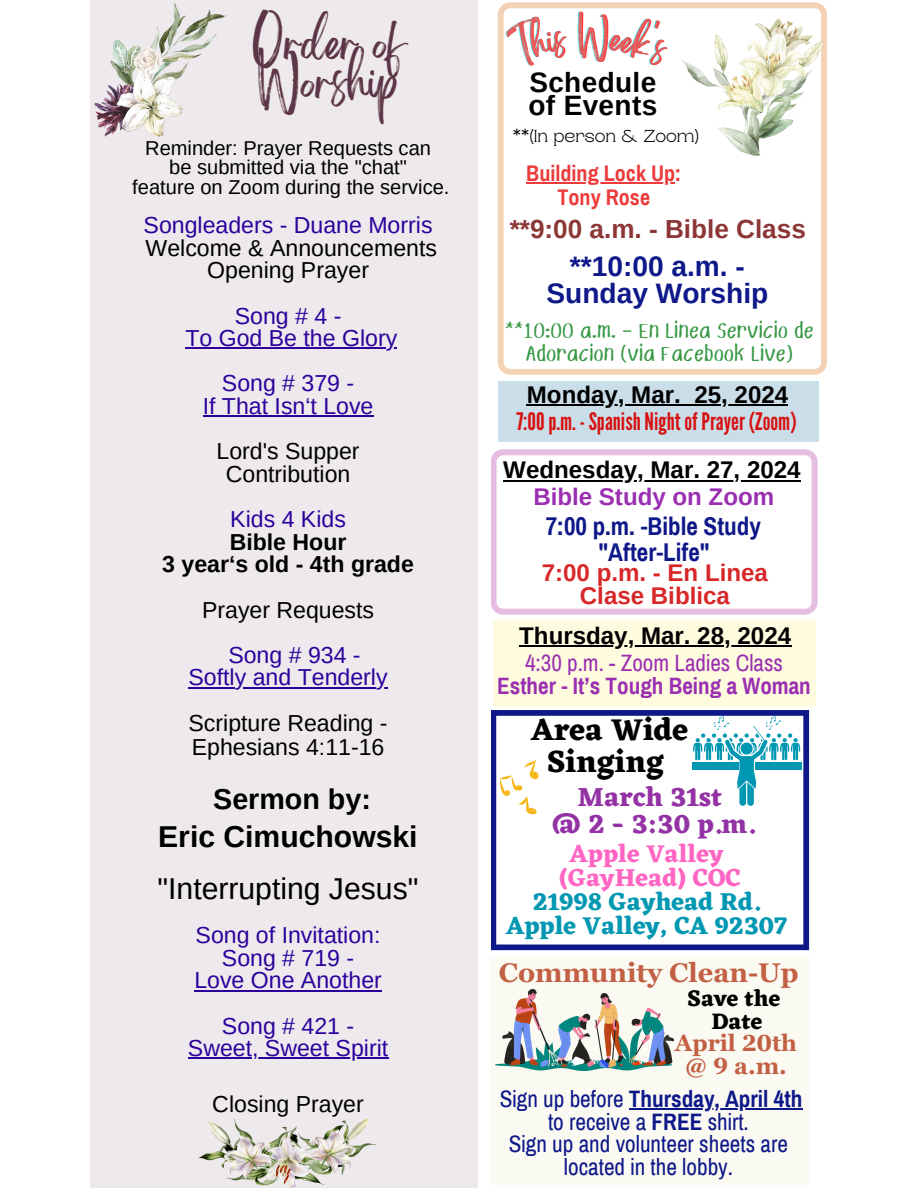
<style>
.page{position:relative;width:918px;height:1188px;background:#fff}
.page>*{position:absolute;margin:0;border:0;box-sizing:border-box;transform-origin:0 0}
.t1{font:39.75px/39.2px "Brightwall";letter-spacing:-.005em;color:#5c3646}
.t2{font:700 31.35px/31.2px "Eczar";color:#000;text-align:center}
.t3{font:30.15px "Arimo";color:#000}
.t4{font:700 30.15px "Arimo";color:#000}
.t5{font:700 28.65px "Arimo";color:#000}
.t6{font:700 28.2px/27.2px "Arimo";color:#0e1889;text-align:center}
.t7{font:700 28.05px/22.6px "Arimo";letter-spacing:.015em;color:#000}
.t8{font:700 27.3px/27.2px "Eczar";color:#9332a4;text-align:center}
.t9{font:700 27px "Georgia Pro";color:#c35f42}
.t10{font:700 26.1px "Arimo";color:#8d3636}
.t11{font:700 25.2px/24.2px "Eczar";color:#0097b2;text-align:center}
.t12{font:700 25.2px/24.2px "Eczar";color:#ff66c4;text-align:center}
.t13{font:700 25.05px "Archivo Narrow";color:#0e1889}
.t14{font:700 24.15px "Arimo";color:#000}
.t15{font:24.15px "League Gothic";color:#d61212}
.t16{font:700 24.15px/22.6px "Arimo";color:#d82728;text-align:center}
.t17{font:700 24.15px "Arimo";color:#9a2fb1}
.t18{font:23.25px/22.6px "Archivo Narrow";color:#0e1889;text-align:center}
.t19{font:700 23.25px "Archivo Narrow";color:#0e1889}
.t20{font:700 23.25px/23.2px "Georgia Pro";color:#c35f42;text-align:center}
.t21{font:23.1px/45.2px "Arimo";color:#2c019c;text-align:center}
.t22{font:23.1px "Arimo";color:#000}
.t23{font:23.1px/22.6px "Story Book Rough";color:#379844;text-align:center}
.t24{font:700 23.1px/22.6px "Archivo Narrow";color:#9a2fb1;text-align:center}
.t25{font:700 23.1px "Arimo";color:#000}
.t26{font:700 23.1px/22.6px "Eczar";color:#000;text-align:center}
.t27{font:700 22.05px "Archivo Narrow";color:#ed3b3b}
.t28{font:20.1px "Arimo";color:#000}
.t29{font:300 17.25px "Rasputin";color:#000}
.s1{font-weight:400}
.s2{font-weight:700}
</style>
<div class="page">
<div style="left:91px;top:0;width:387px;height:1188px;background:#ede9ec"></div>
<hr style="left:185px;top:348px;width:212px;height:1px;background:#2c019c">
<hr style="left:203px;top:416px;width:171px;height:1px;background:#2c019c">
<hr style="left:189px;top:687px;width:199px;height:1px;background:#2c019c">
<hr style="left:194px;top:990px;width:188px;height:1px;background:#2c019c">
<hr style="left:188px;top:1058px;width:200px;height:1px;background:#2c019c">
<svg style="left:491px;top:449px;width:326px;height:166px"></svg>
<hr style="left:503px;top:480px;width:298px;height:1px;background:#000">
<div style="left:498px;top:381px;width:321px;height:61px;background:#cadeea"></div>
<hr style="left:527px;top:404px;width:154px;height:2px;background:#000">
<svg style="left:681px;top:404px;width:13px;height:2px"></svg>
<hr style="left:694px;top:404px;width:94px;height:2px;background:#000">
<svg style="left:498px;top:2px;width:329px;height:373px"></svg>
<div style="left:493px;top:621px;width:322px;height:86px;background:#fffbdf"></div>
<hr style="left:519px;top:646px;width:272px;height:1px;background:#000">
<hr style="left:526px;top:182px;width:149px;height:2px;background:#ed3b3b">
<img style="left:681px;top:19px;width:142px;height:137px">
<img style="left:94px;top:2px;width:133px;height:135px">
<img style="left:199px;top:1119px;width:178px;height:69px">
<div style="left:490px;top:958px;width:319px;height:227px;background:#fafaf2"></div>
<img style="left:495px;top:989px;width:178px;height:82px">
<hr style="left:629px;top:1109px;width:173px;height:1px;background:#0e1889">
<svg style="left:491px;top:710px;width:318px;height:240px"></svg>
<svg style="left:500px;top:760px;width:39px;height:54px"></svg>
<div style="left:692px;top:763px;width:46px;height:7px;background:#0097b2"></div>
<div style="left:755px;top:763px;width:46px;height:7px;background:#0097b2"></div>
<svg style="left:693px;top:716px;width:107px;height:90px"></svg>
<svg style="left:504px;top:14px;width:64px;height:55px"></svg>
<svg style="left:578px;top:11px;width:91px;height:56px"></svg>
<p class="t1" style="left:252px;top:32px;width:154px">Order of<br>Worship</p>
<h2 class="t28" style="left:145px;top:137px;width:287px">Reminder: Prayer Requests can</h2>
<p class="t28" style="left:169px;top:156px;width:239px">be submitted via the "chat"</p>
<p class="t28" style="left:132px;top:176px;width:319px">feature on Zoom during the service.</p>
<p class="t21" style="left:144px;top:203px;width:290px">Songleaders - Duane Morris</p>
<p class="t22" style="left:146px;top:235px;width:293px">Welcome &amp; Announcements</p>
<p class="t22" style="left:207px;top:257px;width:163px">Opening Prayer</p>
<p class="t21" style="left:235px;top:293px;width:108px">Song # 4 -</p>
<p class="t21" style="left:185px;top:316px;width:213px">To God Be the Glory<br>Song # 379 -</p>
<p class="t21" style="left:203px;top:383px;width:172px">If That Isn‘t Love</p>
<p class="t22" style="left:217px;top:438px;width:145px">Lord's Supper</p>
<p class="t22" style="left:226px;top:461px;width:126px">Contribution</p>
<p class="t21" style="left:230px;top:497px;width:117px">Kids 4 Kids</p>
<p class="t25" style="left:230px;top:529px;width:118px">Bible Hour</p>
<p class="t25" style="left:162px;top:551px;width:253px">3 year‘s old - 4th grade</p>
<p class="t22" style="left:202px;top:597px;width:174px">Prayer Requests</p>
<p class="t21" style="left:228px;top:632px;width:134px">Song # 934 -</p>
<p class="t21" style="left:189px;top:655px;width:201px">Softly and Tenderly</p>
<p class="t22" style="left:189px;top:710px;width:201px">Scripture Reading -</p>
<p class="t22" style="left:192px;top:734px;width:194px">Ephesians 4:11-16</p>
<p class="t5" style="left:213px;top:783px;width:159px">Sermon by:</p>
<p class="t4" style="left:158px;top:819px;width:261px">Eric Cimuchowski</p>
<p class="t3" style="left:158px;top:872px;width:262px">"Interrupting Jesus"</p>
<h3 class="t21" style="left:196px;top:913px;width:186px">Song of Invitation:</h3>
<h4 class="t21" style="left:222px;top:935px;width:134px">Song # 719 -</h4>
<p class="t21" style="left:194px;top:958px;width:189px">Love One Another</p>
<p class="t21" style="left:222px;top:1003px;width:134px">Song # 421 -</p>
<p class="t21" style="left:188px;top:1026px;width:202px">Sweet, Sweet Spirit</p>
<p class="t22" style="left:212px;top:1091px;width:153px">Closing Prayer</p>
<h5 class="t7" style="left:528px;top:71px;width:130px">Schedule of Events</h5>
<h4 class="t29" style="left:513px;top:126px;width:188px">**(In person &amp; Zoom)</h4>
<h6 class="t27" style="left:526px;top:161px;width:157px">Building Lock Up:</h6>
<p class="t27" style="left:558px;top:185px;width:94px">Tony Rose</p>
<p class="t10" style="left:510px;top:214px;width:298px">**9:00 a.m. - Bible Class</p>
<h5 class="t6" style="left:546px;top:252px;width:223px">**10:00 a.m. -<br>Sunday Worship</h5>
<h5 class="t23" style="left:505px;top:318px;width:311px">**10:00 a.m. - En Linea Servicio de<br>Adoracion (via Facebook Live)</h5>
<p class="t14" style="left:527px;top:381px;width:155px">Monday, Mar.</p>
<p class="t14" style="left:694px;top:381px;width:95px">25, 2024</p>
<p class="t15" style="left:516px;top:407px;width:282px">7:00p.m. - SpanishNightofPrayer (Zoom)</p>
<p class="t14" style="left:503px;top:456px;width:299px">Wednesday, Mar. 27, 2024</p>
<h2 class="t17" style="left:533px;top:484px;width:242px">Bible Study on Zoom</h2>
<h5 class="t13" style="left:599px;top:539px;width:113px">"After-Life"</h5>
<p class="t13" style="left:546px;top:513px;width:217px">7:00 p.m. -Bible Study</p>
<p class="t16" style="left:542px;top:562px;width:228px">7:00 p.m. - En Linea<br>Clase Biblica</p>
<h3 class="t14" style="left:519px;top:622px;width:273px">Thursday, Mar. 28, 2024</h3>
<h5 class="t24" style="left:497px;top:652px;width:315px"><span class="s1">4:30 p.m. - Zoom Ladies Class<br></span>Esther - It’s Tough Being a Woman</h5>
<h2 class="t2" style="left:531px;top:714px;width:159px">Area Wide<br>Singing</h2>
<p class="t8" style="left:552px;top:783px;width:205px">March 31st<br>@ 2 - 3:30 p.m.</p>
<p class="t12" style="left:559px;top:841px;width:183px">Apple Valley (GayHead) COC</p>
<p class="t11" style="left:506px;top:890px;width:282px">21998 Gayhead Rd.<br>Apple Valley, CA 92307</p>
<h3 class="t9" style="left:499px;top:957px;width:301px">Community Clean-Up</h3>
<p class="t26" style="left:687px;top:987px;width:95px">Save the<br>Date</p>
<p class="t20" style="left:675px;top:1031px;width:124px">April 20th @ 9 a.m.</p>
<p class="t19" style="left:500px;top:1087px;width:304px"><span class="s1">Sign up before</span> Thursday, April 4th</p>
<p class="t18" style="left:509px;top:1111px;width:281px">to receive a <span class="s2">FREE</span> shirt.<br>Sign up and volunteer sheets are located in the lobby.</p>
</div>
